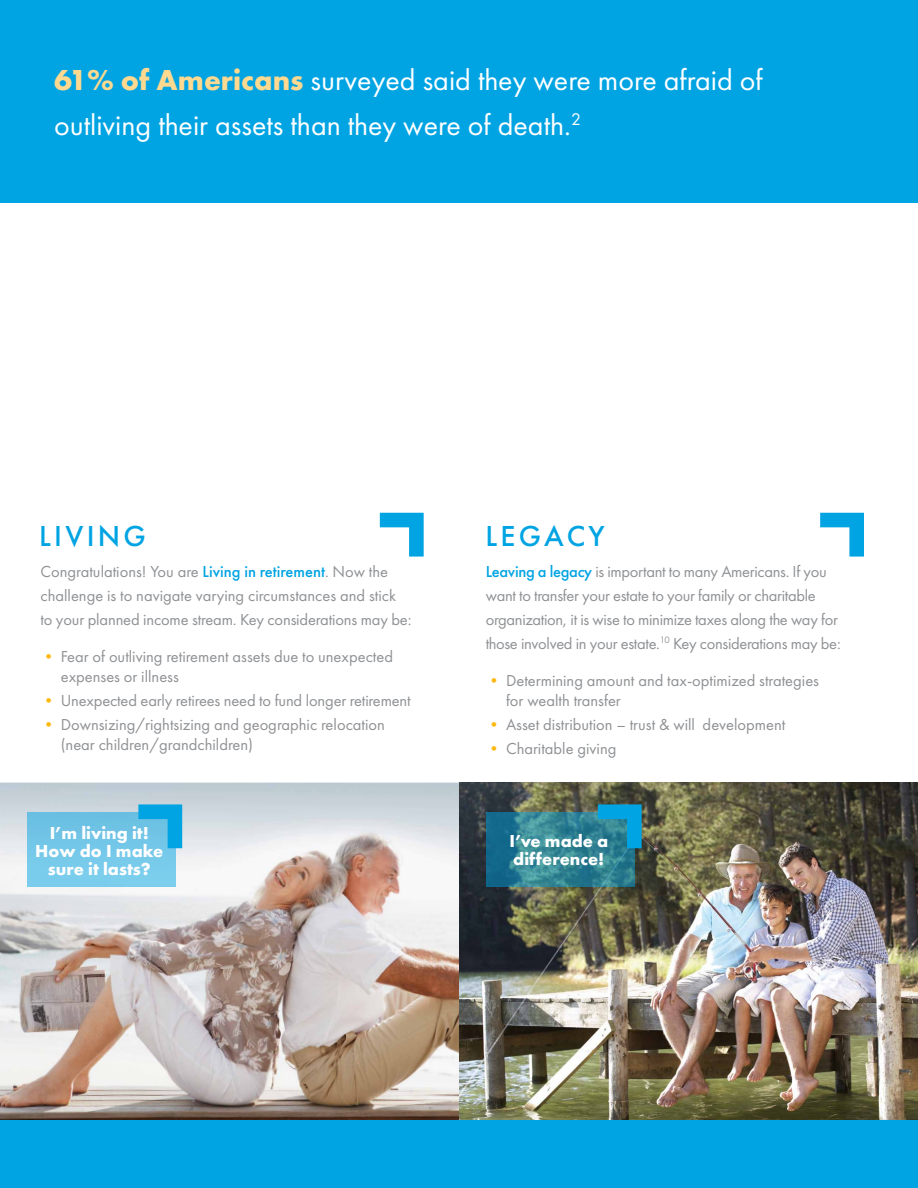
<style>
.page{position:relative;width:918px;height:1188px;background:#fff}
.page>*{position:absolute;margin:0;border:0;box-sizing:border-box;transform-origin:0 0}
.t1{font:30px/45px "Futura PT";color:#fff}
.t2{font:500 30px "Futura PT";color:#00a4e3}
.t3{font:700 18px/18.1px "Futura PT";color:#fff}
.t4{font:16.5px/19.8px "Futura PT";color:#8f9194}
.t5{font:16.5px/24px "Futura PT";letter-spacing:-.02em;color:#8f9194}
.s1{font-weight:700;color:#ffd990}
.s2{font-weight:500;color:#00a4e3}
.s3{color:#fdb913}
</style>
<div class="page">
<img style="left:0;top:783px;width:459px;height:337px">
<img style="left:459px;top:783px;width:459px;height:337px">
<div style="left:0;top:1120px;width:918px;height:68px;background:#00a4e3"></div>
<svg style="left:486px;top:812px;width:149px;height:74px"></svg>
<svg style="left:598px;top:804px;width:44px;height:44px"></svg>
<div style="left:27px;top:812px;width:149px;height:74px;background:linear-gradient(to right,#72c6e7,#78cbeb)"></div>
<svg style="left:138px;top:804px;width:44px;height:44px"></svg>
<div style="left:0;top:0;width:918px;height:202px;background:#00a4e3"></div>
<svg style="left:380px;top:513px;width:44px;height:44px"></svg>
<svg style="left:820px;top:513px;width:44px;height:44px"></svg>
<h1 class="t1" style="left:54px;top:58px;width:710px"><span class="s1">61% of Americans</span> surveyed said they were more afraid of outliving their assets than they were of death.<sup>2</sup></h1>
<h1 class="t2" style="left:39px;top:518px;width:68px">Living</h1>
<h1 class="t2" style="left:485px;top:518px;width:21px">legacy</h1>
<p class="t4" style="left:40px;top:559px;width:373px;line-height:24px">Congratulations! You are <span class="s2">Living in retirement</span>. Now the challenge is to navigate varying circumstances and stick to your planned income stream. Key considerations may be:</p>
<p class="t4" style="left:61px;top:647px;width:334px;text-indent:-20px"><span class="s3">•</span> Fear of outliving retirement assets due to unexpected expenses or illness</p>
<p class="t4" style="left:40px;top:691px;width:372px"><span class="s3">•</span> Unexpected early retirees need to fund longer retirement</p>
<p class="t4" style="left:61px;top:715px;width:326px;text-indent:-20px"><span class="s3">•</span> Downsizing/rightsizing and geographic relocation (near children/grandchildren)</p>
<p class="t5" style="left:486px;top:559px;width:357px"><span class="s2">Leaving a legacy</span> is important to many Americans. If you want to transfer your estate to your family or charitable organization, it is wise to minimize taxes along the way for those involved in your estate.<sup>10</sup> Key considerations may be:</p>
<p class="t4" style="left:506px;top:671px;width:315px;text-indent:-20px"><span class="s3">•</span> Determining amount and tax-optimized strategies for wealth transfer</p>
<p class="t4" style="left:486px;top:714px;width:301px"><span class="s3">•</span> Asset distribution – trust &amp; will development</p>
<p class="t4" style="left:486px;top:738px;width:132px"><span class="s3">•</span> Charitable giving</p>
<p class="t3" style="left:35px;top:823px;width:130px;text-align:center">I’m living it!<br>How do I make sure it lasts?</p>
<p class="t3" style="left:509px;top:831px;width:100px">I’ve made a difference!</p>
</div>
